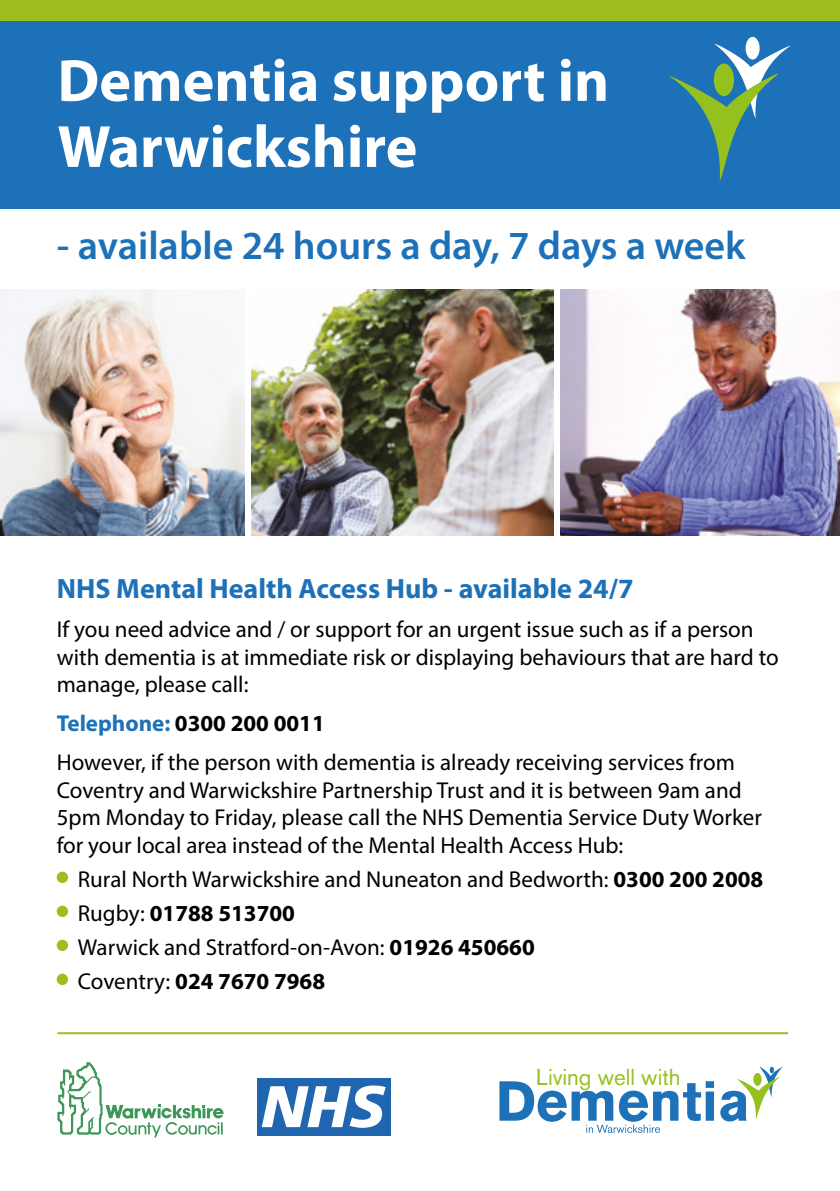
<style>
.page{position:relative;width:840px;height:1191px;background:#fff}
.page>*{position:absolute;margin:0;border:0;box-sizing:border-box;transform-origin:0 0}
.t1{font:700 60px/66px "Myriad Pro";color:#fff}
.t2{font:italic 900 58.6px "Frutiger";color:#fff}
.t3{font:600 40px "Myriad Pro";color:#1d71b8}
.t4{font:700 28px "Myriad Pro";color:#1d71b8}
.t5{font:23px/27.6px "Myriad Pro";color:#000}
.t6{font:22.8px "Akzidenz Grotesk BE";color:#95c11f}
.s1{font-weight:700;color:#1d71b8}
.s2{font-weight:700}
</style>
<div class="page">
<svg style="left:720px;top:1066px;width:62px;height:55px"></svg>
<div style="left:753px;top:1073px;width:8px;height:13px;background:#95c11f;border-radius:50%"></div>
<svg style="left:499px;top:1081px;width:214px;height:52px"></svg>
<svg style="left:57px;top:1062px;width:166px;height:75px"></svg>
<div style="left:0;top:0;width:839px;height:21px;background:#9dbe1d"></div>
<div style="left:0;top:21px;width:839px;height:187px;background:#1d71b8"></div>
<img style="left:251px;top:289px;width:302px;height:247px">
<img style="left:0;top:289px;width:244px;height:247px">
<div style="left:745px;top:37px;width:14px;height:23px;background:#fff;border-radius:50%"></div>
<svg style="left:669px;top:40px;width:122px;height:141px"></svg>
<div style="left:713px;top:64px;width:20px;height:32px;background:#95c11f;border-radius:50%"></div>
<img style="left:560px;top:289px;width:279px;height:247px">
<div style="left:57px;top:871px;width:11px;height:12px;background:#9dbe1d;border-radius:50%"></div>
<div style="left:57px;top:905px;width:11px;height:12px;background:#9dbe1d;border-radius:50%"></div>
<div style="left:57px;top:939px;width:11px;height:12px;background:#9dbe1d;border-radius:50%"></div>
<div style="left:57px;top:973px;width:11px;height:12px;background:#9dbe1d;border-radius:50%"></div>
<hr style="left:57px;top:1032px;width:730px;height:2px;background:#9dbe1d">
<div style="left:257px;top:1077px;width:133px;height:58px;background:#1f65af"></div>
<h1 class="t1" style="left:57px;top:46px;width:553px">Dementia support in<br>Warwickshire</h1>
<h3 class="t3" style="left:57px;top:220px;width:689px">- available 24 hours a day, 7 days a week</h3>
<p class="t4" style="left:57px;top:570px;width:578px">NHS Mental Health Access Hub - available 24/7</p>
<p class="t5" style="left:57px;top:615px;width:723px">If you need advice and / or support for an urgent issue such as if a person with dementia is at immediate risk or displaying behaviours that are hard to manage, please call:</p>
<p class="t5" style="left:57px;top:703px;width:679px;line-height:39px"><span class="s1">Telephone:</span> <span class="s2">0300 200 0011<br></span>However, if the person with dementia is already receiving services from</p>
<p class="t5" style="left:57px;top:776px;width:706px">Coventry and Warwickshire Partnership Trust and it is between 9am and<br>5pm Monday to Friday, please call the NHS Dementia Service Duty Worker for your local area instead of the Mental Health Access Hub:</p>
<p class="t5" style="left:78px;top:862px;width:686px;line-height:34px">Rural North Warwickshire and Nuneaton and Bedworth: <span class="s2">0300 200 2008<br></span>Rugby: <span class="s2">01788 513700<br></span>Warwick and Stratford-on-Avon: <span class="s2">01926 450660<br></span>Coventry: <span class="s2">024 7670 7968</span></p>
<h2 class="t2" style="left:261px;top:1071px;width:125px">NHS</h2>
<p class="t6" style="left:536px;top:1063px;width:146px">Living well with</p>
</div>
